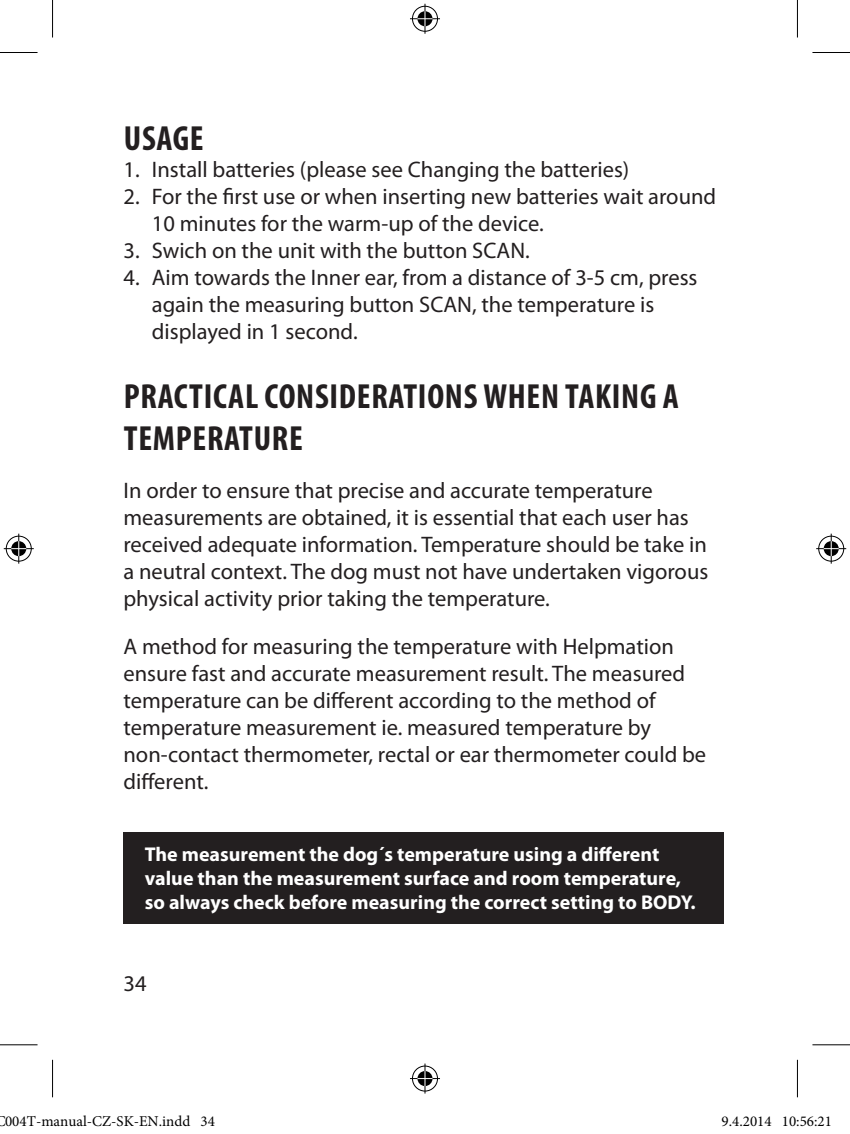
<style>
.page{position:relative;width:850px;height:1134px;background:#fff}
.page>*{position:absolute;margin:0;border:0;box-sizing:border-box;transform-origin:0 0}
.t1{font:700 condensed 35px/42px "Myriad Pro";letter-spacing:.02em;color:#231f20}
.t2{font:22.5px/27px "Myriad Pro";color:#231f20}
.t3{font:700 20px/24px "Myriad Pro";color:#fff}
.t4{font:15px "Minion Pro";color:#000}
</style>
<div class="page">
<div style="left:123px;top:832px;width:600px;height:91px;background:#231f20"></div>
<hr style="left:0;top:52px;width:38px;height:1px;background:#000">
<hr style="left:812px;top:52px;width:37px;height:1px;background:#000">
<hr style="left:0;top:1044px;width:38px;height:1px;background:#000">
<hr style="left:812px;top:1044px;width:37px;height:1px;background:#000">
<hr style="left:52px;top:0;width:1px;height:38px;background:#000">
<hr style="left:52px;top:1060px;width:1px;height:37px;background:#000">
<hr style="left:796px;top:0;width:1px;height:38px;background:#000">
<hr style="left:796px;top:1060px;width:1px;height:37px;background:#000">
<div style="left:410px;top:5px;width:29px;height:28px;border:3px solid #fff;border-radius:50%"></div>
<hr style="left:410px;top:17px;width:30px;height:3px;background:#fff">
<hr style="left:423px;top:4px;width:3px;height:30px;background:#fff">
<div style="left:415px;top:10px;width:19px;height:18px;border:3px solid #fff;border-radius:50%"></div>
<div style="left:412px;top:6px;width:25px;height:26px;border:1px solid #000;border-radius:50%"></div>
<hr style="left:410px;top:18px;width:30px;height:1px;background:#000">
<hr style="left:424px;top:4px;width:1px;height:30px;background:#000">
<svg style="left:417px;top:11px;width:15px;height:15px"></svg>
<div style="left:410px;top:1064px;width:29px;height:28px;border:3px solid #fff;border-radius:50%"></div>
<hr style="left:410px;top:1077px;width:30px;height:3px;background:#fff">
<hr style="left:423px;top:1063px;width:3px;height:30px;background:#fff">
<div style="left:415px;top:1069px;width:19px;height:18px;border:3px solid #fff;border-radius:50%"></div>
<div style="left:412px;top:1066px;width:25px;height:25px;border:1px solid #000;border-radius:50%"></div>
<hr style="left:410px;top:1078px;width:30px;height:1px;background:#000">
<hr style="left:424px;top:1063px;width:1px;height:30px;background:#000">
<svg style="left:417px;top:1071px;width:15px;height:15px"></svg>
<div style="left:5px;top:535px;width:28px;height:28px;border:3px solid #fff;border-radius:50%"></div>
<hr style="left:4px;top:547px;width:30px;height:3px;background:#fff">
<hr style="left:17px;top:534px;width:3px;height:30px;background:#fff">
<div style="left:10px;top:540px;width:18px;height:18px;border:3px solid #fff;border-radius:50%"></div>
<div style="left:6px;top:536px;width:26px;height:25px;border:1px solid #000;border-radius:50%"></div>
<hr style="left:4px;top:548px;width:30px;height:1px;background:#000">
<hr style="left:18px;top:534px;width:1px;height:30px;background:#000">
<svg style="left:11px;top:541px;width:15px;height:15px"></svg>
<div style="left:816px;top:535px;width:28px;height:28px;border:3px solid #fff;border-radius:50%"></div>
<hr style="left:815px;top:547px;width:30px;height:3px;background:#fff">
<hr style="left:829px;top:534px;width:3px;height:30px;background:#fff">
<div style="left:821px;top:540px;width:18px;height:18px;border:3px solid #fff;border-radius:50%"></div>
<div style="left:818px;top:536px;width:25px;height:25px;border:1px solid #000;border-radius:50%"></div>
<hr style="left:815px;top:548px;width:30px;height:1px;background:#000">
<hr style="left:830px;top:534px;width:1px;height:30px;background:#000">
<svg style="left:823px;top:541px;width:15px;height:15px"></svg>
<div style="left:5px;top:1116px;width:7px;height:11px;border:1px solid #fff;border-radius:50%"></div>
<div style="left:6px;top:1117px;width:5px;height:9px;border:1px solid #fff;border-radius:50%"></div>
<div style="left:12px;top:1116px;width:7px;height:11px;border:1px solid #fff;border-radius:50%"></div>
<svg style="left:14px;top:1116px;width:5px;height:11px"></svg>
<h1 class="t1" style="left:124px;top:116px;width:78px">USAGE</h1>
<p class="t2" style="left:123px;top:155px;width:507px">1. Install batteries (please see Changing the batteries)</p>
<p class="t2" style="left:152px;top:182px;width:565px;text-indent:-28px">2. For the first use or when inserting new batteries wait around<br>10 minutes for the warm-up of the device.</p>
<p class="t2" style="left:123px;top:236px;width:407px">3. Swich on the unit with the button SCAN.</p>
<p class="t2" style="left:152px;top:263px;width:547px;text-indent:-28px">4. Aim towards the Inner ear, from a distance of 3-5 cm, press again the measuring button SCAN, the temperature is displayed in 1 second.</p>
<h1 class="t1" style="left:124px;top:374px;width:555px">PRACTICAL CONSIDERATIONS WHEN TAKING A<br>TEMPERATURE</h1>
<p class="t2" style="left:123px;top:476px;width:586px">In order to ensure that precise and accurate temperature measurements are obtained, it is essential that each user has received adequate information. Temperature should be take in a neutral context. The dog must not have undertaken vigorous physical activity prior taking the temperature.</p>
<p class="t2" style="left:123px;top:633px;width:584px">A method for measuring the temperature with Helpmation ensure fast and accurate measurement result. The measured temperature can be different according to the method of temperature measurement ie. measured temperature by non-contact thermometer, rectal or ear thermometer could be different.</p>
<p class="t3" style="left:145px;top:842px;width:552px">The measurement the dog´s temperature using a different value than the measurement surface and room temperature, so always check before measuring the correct setting to BODY.</p>
<p class="t2" style="left:123px;top:969px;width:25px">34</p>
<p class="t4" style="left:-5px;top:1111px;width:221px">C004T-manual-CZ-SK-EN.indd 34</p>
<p class="t4" style="left:721px;top:1111px;width:112px">9.4.2014 10:56:21</p>
</div>
